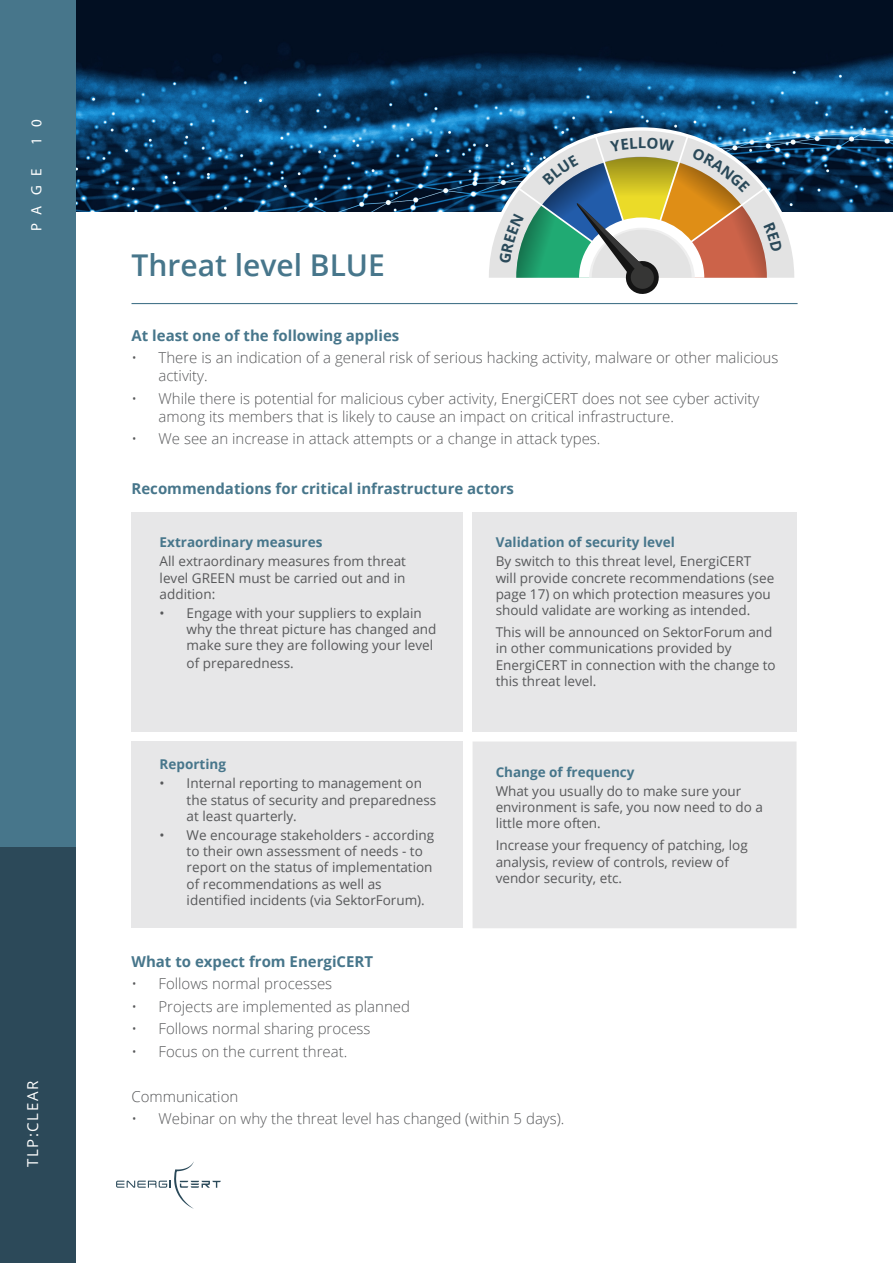
<style>
.page{position:relative;width:893px;height:1263px;background:#fff}
.page>*{position:absolute;margin:0;border:0;box-sizing:border-box;transform-origin:0 0}
.t1{font:600 30px "Open Sans";color:#47768b}
.t2{font:300 15px/18px "Open Sans";color:#57585a}
.t3{font:700 15px "Open Sans";color:#47768b}
.t4{font:15px "Open Sans";letter-spacing:.1em;color:#fff}
.t5{font:15px "Myriad Pro";color:#fff}
.t6{font:13.5px/16.2px "Open Sans";color:#57585a}
.t7{font:700 13.5px "Open Sans";color:#47768b}
</style>
<div class="page">
<img style="left:76px;top:0;width:817px;height:211px">
<div style="left:0;top:0;width:76px;height:1263px;background:#47768b"></div>
<div style="left:0;top:848px;width:76px;height:415px;background:#2c4959"></div>
<svg style="left:116px;top:1161px;width:105px;height:48px"></svg>
<div style="left:132px;top:512px;width:331px;height:220px;background:#e7e7e8"></div>
<div style="left:473px;top:512px;width:324px;height:220px;background:#e7e7e8"></div>
<div style="left:132px;top:741px;width:331px;height:187px;background:#e7e7e8"></div>
<div style="left:473px;top:741px;width:324px;height:187px;background:#e7e7e8"></div>
<hr style="left:132px;top:303px;width:666px;height:1px;background:#47768b">
<svg style="left:485px;top:127px;width:313px;height:85px"></svg>
<svg style="left:487px;top:129px;width:309px;height:83px"></svg>
<svg style="left:489px;top:131px;width:305px;height:163px"></svg>
<p class="t5" style="left:27px;top:145px;width:27px;rotate:-90deg">1 0</p>
<p class="t5" style="left:27px;top:231px;width:65px;rotate:-90deg">PAGE</p>
<p class="t4" style="left:23px;top:1167px;width:87px;rotate:-90deg">TLP:CLEAR</p>
<p class="t1" style="left:132px;top:244px;width:255px">Threat level BLUE</p>
<p class="t3" style="left:132px;top:325px;width:269px">At least one of the following applies</p>
<p class="t2" style="left:159px;top:348px;width:621px;text-indent:-27px">• There is an indication of a general risk of serious hacking activity, malware or other malicious activity.</p>
<p class="t2" style="left:159px;top:389px;width:602px;text-indent:-27px">• While there is potential for malicious cyber activity, EnergiCERT does not see cyber activity among its members that is likely to cause an impact on critical infrastructure.</p>
<p class="t2" style="left:132px;top:429px;width:470px">• We see an increase in attack attempts or a change in attack types.</p>
<p class="t3" style="left:132px;top:478px;width:384px">Recommendations for critical infrastructure actors</p>
<p class="t7" style="left:160px;top:533px;width:164px">Extraordinary measures</p>
<p class="t6" style="left:160px;top:553px;width:248px;text-align:justify">All extraordinary measures from threat level GREEN must be carried out and in addition:</p>
<p class="t6" style="left:187px;top:605px;width:251px;text-indent:-27px">• Engage with your suppliers to explain why the threat picture has changed and make sure they are following your level</p>
<p class="t6" style="left:187px;top:655px;width:109px">of preparedness.</p>
<p class="t7" style="left:160px;top:755px;width:68px">Reporting</p>
<p class="t6" style="left:187px;top:775px;width:251px;text-indent:-27px">• Internal reporting to management on the status of security and preparedness at least quarterly.</p>
<p class="t6" style="left:187px;top:827px;width:249px;text-indent:-27px">• We encourage stakeholders - according to their own assessment of needs - to report on the status of implementation of recommendations as well as identified incidents (via SektorForum).</p>
<p class="t7" style="left:496px;top:533px;width:181px">Validation of security level</p>
<p class="t6" style="left:496px;top:553px;width:280px">By switch to this threat level, EnergiCERT will provide concrete recommendations (see page 17) on which protection measures you should validate are working as intended.</p>
<p class="t6" style="left:496px;top:624px;width:282px">This will be announced on SektorForum and in other communications provided by EnergiCERT in connection with the change to this threat level.</p>
<p class="t7" style="left:496px;top:762px;width:140px">Change of frequency</p>
<p class="t6" style="left:496px;top:782px;width:269px">What you usually do to make sure your environment is safe, you now need to do a little more often.</p>
<p class="t6" style="left:496px;top:837px;width:254px">Increase your frequency of patching, log analysis, review of controls, review of vendor security, etc.</p>
<p class="t3" style="left:132px;top:951px;width:243px">What to expect from EnergiCERT</p>
<p class="t2" style="left:132px;top:974px;width:202px">• Follows normal processes</p>
<p class="t2" style="left:132px;top:997px;width:280px">• Projects are implemented as planned</p>
<p class="t2" style="left:132px;top:1019px;width:241px">• Follows normal sharing process</p>
<p class="t2" style="left:132px;top:1042px;width:217px">• Focus on the current threat.</p>
<p class="t2" style="left:132px;top:1087px;width:108px">Communication</p>
<p class="t2" style="left:132px;top:1109px;width:434px">• Webinar on why the threat level has changed (within 5 days).</p>
</div>
